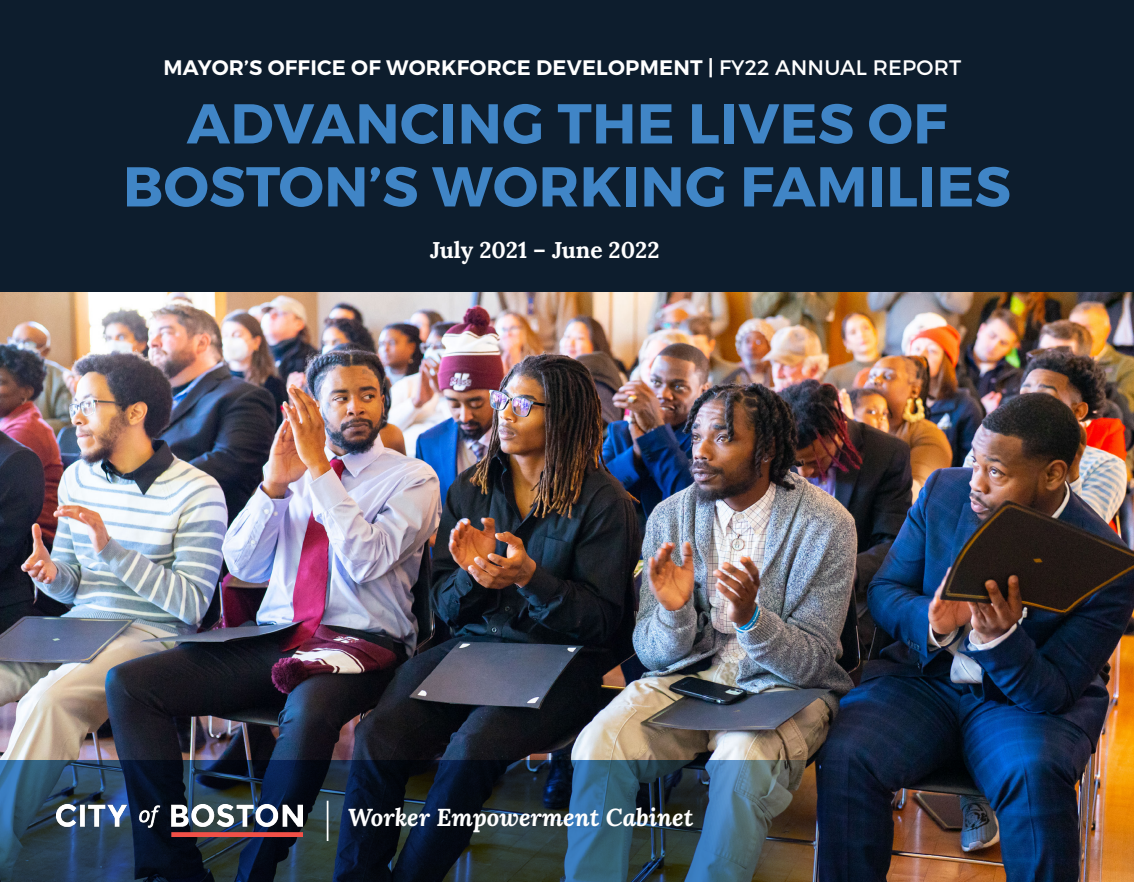
<style>
.page{position:relative;width:1134px;height:882px;background:#fff}
.page>*{position:absolute;margin:0;border:0;box-sizing:border-box;transform-origin:0 0}
.Cover_1{font:700 56px/63px "Montserrat";letter-spacing:.01em;color:#4085c6;text-align:center}
.t1{font:italic 24.5px "Lora";color:#fff}
.Cover_1-2{font:22.75px "Lora";color:#fff}
.Cover_1-3{font:600 21px "Montserrat";letter-spacing:.01em;color:#fff}
.s1{font-weight:400}
</style>
<div class="page">
<img style="left:0;top:292px;width:1134px;height:468px">
<div style="left:0;top:0;width:1134px;height:292px;background:#0d1d2d"></div>
<img style="left:0;top:760px;width:1134px;height:122px">
<img style="left:57px;top:805px;width:245px;height:32px">
<hr style="left:327px;top:801px;width:1px;height:40px;background:#fff">
<p class="Cover_1-3" style="left:163px;top:54px;width:799px">MAYOR’S OFFICE OF WORKFORCE DEVELOPMENT | <span class="s1">FY22 ANNUAL REPORT</span></p>
<p class="Cover_1" style="left:123px;top:93px;width:889px">ADVANCING THE LIVES OF<br>BOSTON’S WORKING FAMILIES</p>
<p class="Cover_1-2" style="left:430px;top:232px;width:231px">July 2021 – June 2022</p>
<p class="t1" style="left:348px;top:800px;width:347px">Worker Empowerment Cabinet</p>
</div>
